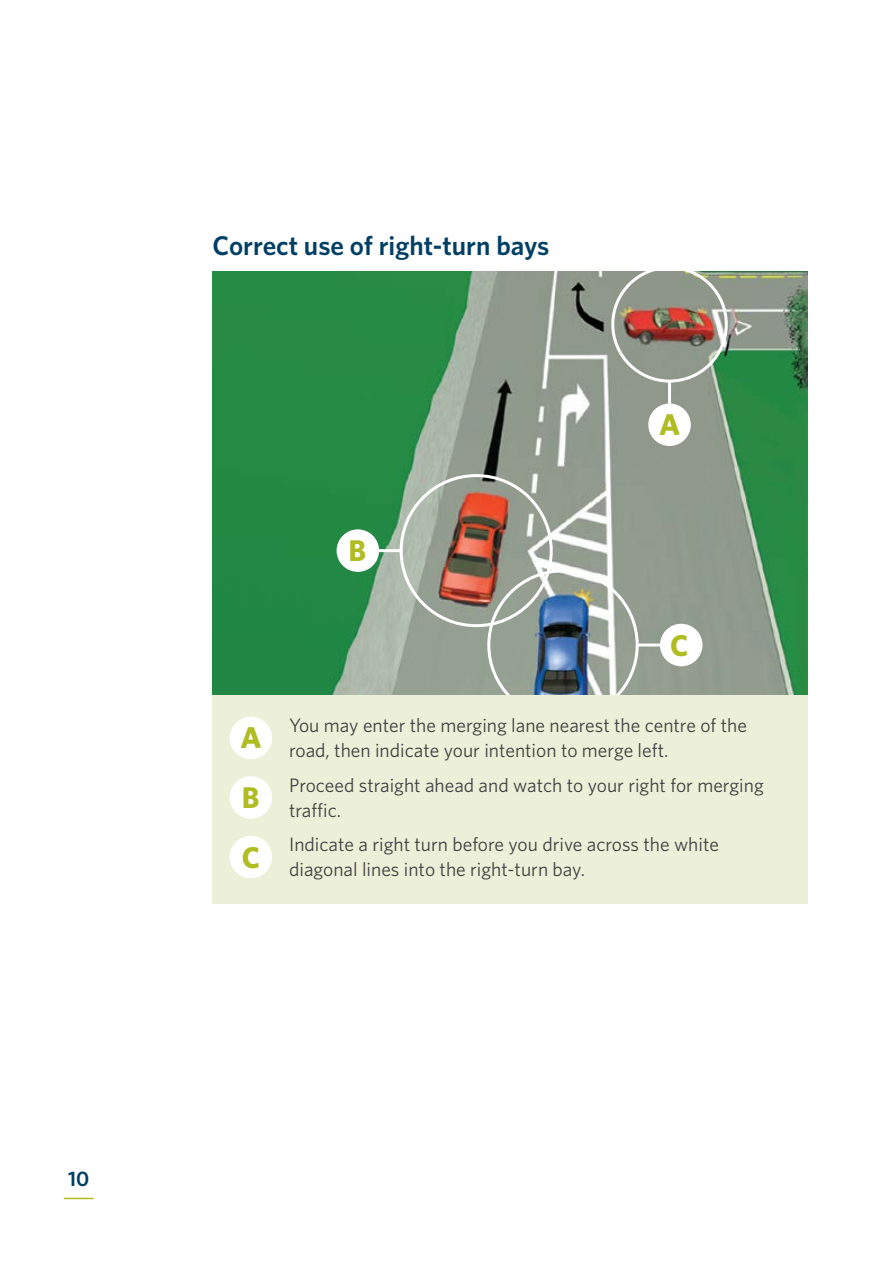
<style>
.page{position:relative;width:893px;height:1263px;background:#fff}
.page>*{position:absolute;margin:0;border:0;box-sizing:border-box;transform-origin:0 0}
.t1{font:700 30px "Whitney";color:#afbc22}
.t2{font:600 27px "Whitney";color:#003f64}
.t3{font:600 21px "Whitney";color:#003f64}
.t4{font:19.5px/24.8px "Whitney";color:#414042}
</style>
<div class="page">
<img style="left:213px;top:272px;width:595px;height:423px">
<div style="left:648px;top:403px;width:43px;height:43px;background:#fff;border-radius:50%"></div>
<div style="left:611px;top:266px;width:117px;height:117px;border:3px solid #fff;border-radius:50%"></div>
<div style="left:400px;top:474px;width:153px;height:153px;border:3px solid #fff;border-radius:50%"></div>
<div style="left:660px;top:624px;width:42px;height:42px;background:#fff;border-radius:50%"></div>
<div style="left:337px;top:529px;width:42px;height:43px;background:#fff;border-radius:50%"></div>
<hr style="left:636px;top:643px;width:26px;height:3px;background:#fff">
<hr style="left:375px;top:549px;width:26px;height:3px;background:#fff">
<hr style="left:668px;top:380px;width:3px;height:26px;background:#fff">
<div style="left:213px;top:695px;width:595px;height:209px;background:#edf0d8"></div>
<div style="left:230px;top:717px;width:42px;height:42px;background:#fff;border-radius:50%"></div>
<div style="left:230px;top:776px;width:42px;height:43px;background:#fff;border-radius:50%"></div>
<div style="left:230px;top:836px;width:42px;height:42px;background:#fff;border-radius:50%"></div>
<hr style="left:64px;top:1198px;width:30px;height:1px;background:#afbc22">
<p class="t3" style="left:68px;top:1165px;width:23px">10</p>
<h2 class="t2" style="left:213px;top:228px;width:338px">Correct use of right-turn bays</h2>
<h1 class="t1" style="left:348px;top:531px;width:19px">B</h1>
<h1 class="t1" style="left:659px;top:405px;width:23px">A</h1>
<h1 class="t1" style="left:670px;top:625px;width:20px">C</h1>
<h1 class="t1" style="left:240px;top:718px;width:23px">A</h1>
<p class="t4" style="left:289px;top:713px;width:459px">You may enter the merging lane nearest the centre of the road, then indicate your intention to merge left.</p>
<h1 class="t1" style="left:242px;top:777px;width:19px">B</h1>
<p class="t4" style="left:289px;top:772px;width:476px">Proceed straight ahead and watch to your right for merging traffic.</p>
<h1 class="t1" style="left:242px;top:837px;width:20px">C</h1>
<p class="t4" style="left:289px;top:832px;width:431px">Indicate a right turn before you drive across the white diagonal lines into the right-turn bay.</p>
</div>
